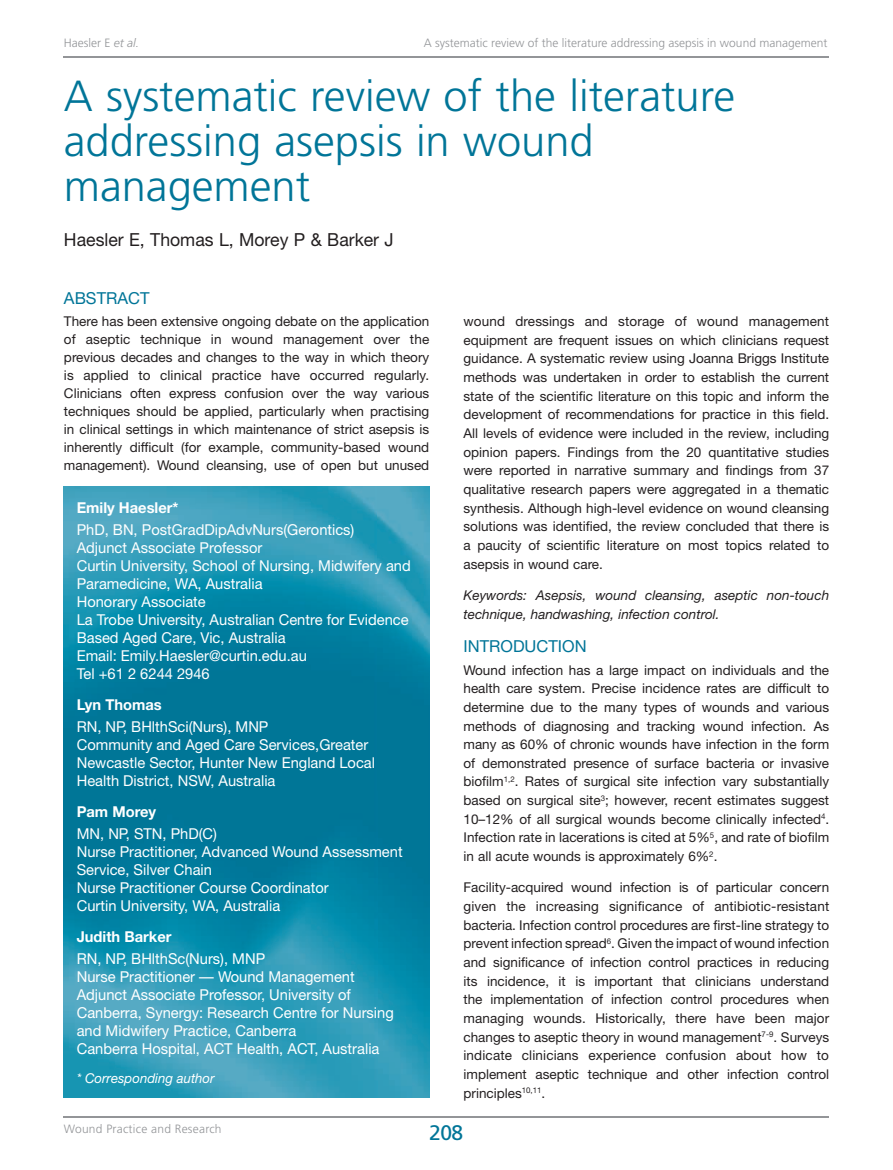
<style>
.page{position:relative;width:893px;height:1170px;background:#fff}
.page>*{position:absolute;margin:0;border:0;box-sizing:border-box;transform-origin:0 0}
.t1{font:300 43.5px/45px "Frutiger";color:#007598}
.t2{font:21px "Frutiger";color:#007598}
.t3{font:18px "Helvetica Neue";color:#231f20}
.t4{font:16.5px "Helvetica Neue";color:#007598}
.t5{font:15px/18px "Helvetica Neue";color:#fff}
.t6{font:700 15px "Helvetica Neue";color:#fff}
.t7{font:13.5px/18.6px "Helvetica Neue";color:#231f20;text-align:justify}
.t8{font:italic 13.5px/18.6px "Helvetica Neue";color:#231f20}
.t9{font:italic 13.5px "Helvetica Neue";color:#fff}
.t10{font:300 12px "Frutiger";color:#939598}
.t11{font:300 12px "Frutiger";letter-spacing:.02em;color:#939598}
.s1{font-style:italic}
</style>
<div class="page">
<hr style="left:64px;top:1116px;width:765px;height:1px;background:#939598">
<hr style="left:64px;top:56px;width:765px;height:1px;background:#939598">
<img style="left:64px;top:486px;width:365px;height:611px">
<p class="t10" style="left:64px;top:36px;width:77px">Haesler E <span class="s1">et al.</span></p>
<p class="t10" style="left:424px;top:36px;width:405px">A systematic review of the literature addressing asepsis in wound management</p>
<h1 class="t1" style="left:64px;top:73px;width:673px">A systematic review of the literature addressing asepsis in wound management</h1>
<h3 class="t3" style="left:64px;top:229px;width:331px">Haesler E, Thomas L, Morey P &amp; Barker J</h3>
<p class="t4" style="left:64px;top:288px;width:87px">ABSTRACT</p>
<p class="t7" style="left:64px;top:312px;width:367px;line-height:18px">There has been extensive ongoing debate on the application of aseptic technique in wound management over the previous decades and changes to the way in which theory is applied to clinical practice have occurred regularly.<br>Clinicians often express confusion over the way various techniques should be applied, particularly when practising in clinical settings in which maintenance of strict asepsis is inherently difficult (for example, community-based wound management). Wound cleansing, use of open but unused</p>
<p class="t7" style="left:463px;top:312px;width:367px">wound dressings and storage of wound management equipment are frequent issues on which clinicians request guidance. A systematic review using Joanna Briggs Institute methods was undertaken in order to establish the current state of the scientific literature on this topic and inform the development of recommendations for practice in this field.<br>All levels of evidence were included in the review, including opinion papers. Findings from the 20 quantitative studies were reported in narrative summary and findings from 37 qualitative research papers were aggregated in a thematic synthesis. Although high-level evidence on wound cleansing solutions was identified, the review concluded that there is a paucity of scientific literature on most topics related to asepsis in wound care.</p>
<p class="t8" style="left:463px;top:585px;width:367px">Keywords: Asepsis, wound cleansing, aseptic non-touch technique, handwashing, infection control.</p>
<p class="t4" style="left:463px;top:636px;width:125px">INTRODUCTION</p>
<p class="t7" style="left:463px;top:660px;width:367px">Wound infection has a large impact on individuals and the health care system. Precise incidence rates are difficult to determine due to the many types of wounds and various methods of diagnosing and tracking wound infection. As many as 60% of chronic wounds have infection in the form of demonstrated presence of surface bacteria or invasive biofilm<sup>1,2</sup>. Rates of surgical site infection vary substantially based on surgical site<sup>3</sup>; however, recent estimates suggest 10–12% of all surgical wounds become clinically infected<sup>4</sup>.<br>Infection rate in lacerations is cited at 5%<sup>5</sup>, and rate of biofilm in all acute wounds is approximately 6%<sup>2</sup>.</p>
<p class="t7" style="left:463px;top:878px;width:367px">Facility-acquired wound infection is of particular concern given the increasing significance of antibiotic-resistant bacteria. Infection control procedures are first-line strategy to prevent infection spread<sup>6</sup>. Given the impact of wound infection and significance of infection control practices in reducing its incidence, it is important that clinicians understand the implementation of infection control procedures when managing wounds. Historically, there have been major changes to aseptic theory in wound management<sup>7-9</sup>. Surveys indicate clinicians experience confusion about how to implement aseptic technique and other infection control principles<sup>10,11</sup>.</p>
<p class="t6" style="left:77px;top:498px;width:103px">Emily Haesler*</p>
<p class="t5" style="left:77px;top:520px;width:336px">PhD, BN, PostGradDipAdvNurs(Gerontics)<br>Adjunct Associate Professor<br>Curtin University, School of Nursing, Midwifery and Paramedicine, WA, Australia<br>Honorary Associate<br>La Trobe University, Australian Centre for Evidence Based Aged Care, Vic, Australia<br>Email: Emily.Haesler@curtin.edu.au<br>Tel +61 2 6244 2946</p>
<p class="t6" style="left:77px;top:695px;width:86px">Lyn Thomas</p>
<p class="t5" style="left:77px;top:717px;width:300px">RN, NP, BHlthSci(Nurs), MNP<br>Community and Aged Care Services,Greater Newcastle Sector, Hunter New England Local Health District, NSW, Australia</p>
<p class="t6" style="left:77px;top:802px;width:81px">Pam Morey</p>
<p class="t5" style="left:77px;top:824px;width:327px">MN, NP, STN, PhD(C)<br>Nurse Practitioner, Advanced Wound Assessment<br>Service, Silver Chain<br>Nurse Practitioner Course Coordinator<br>Curtin University, WA, Australia</p>
<p class="t6" style="left:77px;top:927px;width:96px">Judith Barker</p>
<p class="t5" style="left:77px;top:949px;width:319px">RN, NP, BHlthSc(Nurs), MNP<br>Nurse Practitioner — Wound Management Adjunct Associate Professor, University of Canberra, Synergy: Research Centre for Nursing and Midwifery Practice, Canberra<br>Canberra Hospital, ACT Health, ACT, Australia</p>
<p class="t9" style="left:77px;top:1070px;width:139px">* Corresponding author</p>
<p class="t11" style="left:64px;top:1122px;width:159px">Wound Practice and Research</p>
<h2 class="t2" style="left:429px;top:1120px;width:36px">208</h2>
</div>
